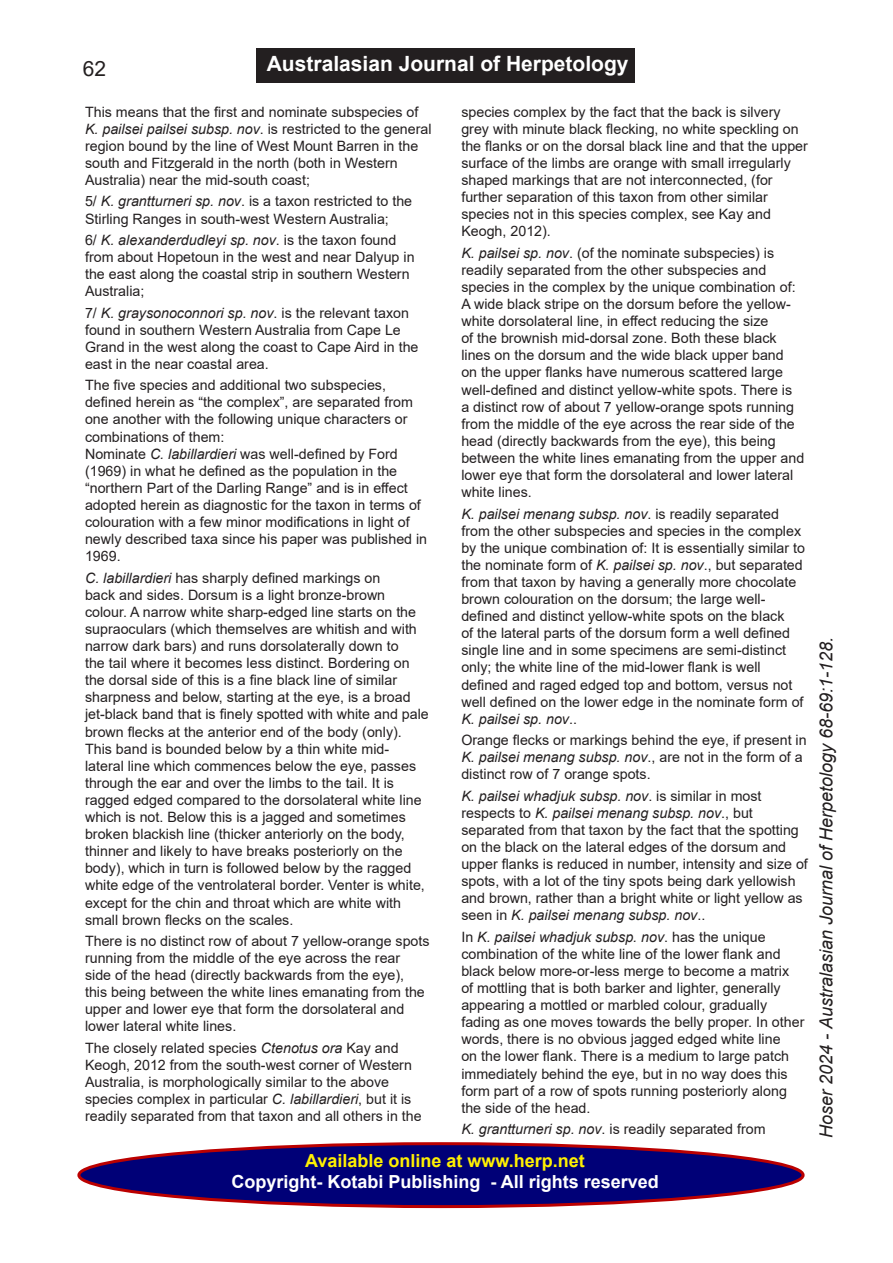
<style>
.page{position:relative;width:893px;height:1263px;background:#fff}
.page>*{position:absolute;margin:0;border:0;box-sizing:border-box;transform-origin:0 0}
.t1{font:700 21px "Arial";color:#fff}
.t2{font:21px "Arial";color:#231f20}
.t3{font:italic 18px "Arial";color:#231f20}
.t4{font:700 18px "Arial";color:#fff}
.t5{font:700 18px "Arial";color:#fff101}
.t6{font:14.25px/17.1px "Arial";color:#231f20}
.s1{font-style:italic}
</style>
<div class="page">
<div style="left:79px;top:1144px;width:724px;height:62px;background:#007;border-radius:50%"></div>
<div style="left:77px;top:1142px;width:728px;height:66px;border:3px solid #b00;border-radius:50%"></div>
<div style="left:256px;top:48px;width:379px;height:34px;background:#231f20"></div>
<h1 class="t2" style="left:83px;top:55px;width:25px">62</h1>
<h1 class="t1" style="left:267px;top:49px;width:363px">Australasian Journal of Herpetology</h1>
<p class="t6" style="left:85px;top:103px;width:348px">This means that the first and nominate subspecies of <span class="s1">K. pailsei pailsei subsp. nov</span>. is restricted to the general region bound by the line of West Mount Barren in the south and Fitzgerald in the north (both in Western Australia) near the mid-south coast;</p>
<p class="t6" style="left:85px;top:193px;width:329px">5/ <span class="s1">K. grantturneri sp. nov</span>. is a taxon restricted to the<br>Stirling Ranges in south-west Western Australia;</p>
<p class="t6" style="left:85px;top:231px;width:331px">6/ <span class="s1">K. alexanderdudleyi sp. nov</span>. is the taxon found from about Hopetoun in the west and near Dalyup in the east along the coastal strip in southern Western Australia;</p>
<p class="t6" style="left:85px;top:304px;width:335px">7/ <span class="s1">K. graysonoconnori sp. nov</span>. is the relevant taxon found in southern Western Australia from Cape Le Grand in the west along the coast to Cape Aird in the east in the near coastal area.</p>
<p class="t6" style="left:85px;top:377px;width:344px">The five species and additional two subspecies, defined herein as “the complex”, are separated from one another with the following unique characters or combinations of them:<br>Nominate <span class="s1">C. labillardieri</span> was well-defined by Ford (1969) in what he defined as the population in the “northern Part of the Darling Range” and is in effect adopted herein as diagnostic for the taxon in terms of colouration with a few minor modifications in light of newly described taxa since his paper was published in 1969.</p>
<p class="t6" style="left:85px;top:569px;width:345px"><span class="s1">C. labillardieri</span> has sharply defined markings on<br>back and sides. Dorsum is a light bronze-brown colour. A narrow white sharp-edged line starts on the supraoculars (which themselves are whitish and with narrow dark bars) and runs dorsolaterally down to<br>the tail where it becomes less distinct. Bordering on the dorsal side of this is a fine black line of similar sharpness and below, starting at the eye, is a broad jet-black band that is finely spotted with white and pale brown flecks at the anterior end of the body (only).<br>This band is bounded below by a thin white mid&shy;lateral line which commences below the eye, passes through the ear and over the limbs to the tail. It is ragged edged compared to the dorsolateral white line which is not. Below this is a jagged and sometimes broken blackish line (thicker anteriorly on the body, thinner and likely to have breaks posteriorly on the body), which in turn is followed below by the ragged white edge of the ventrolateral border. Venter is white, except for the chin and throat which are white with small brown flecks on the scales.</p>
<p class="t6" style="left:85px;top:932px;width:346px">There is no distinct row of about 7 yellow-orange spots running from the middle of the eye across the rear side of the head (directly backwards from the eye), this being between the white lines emanating from the upper and lower eye that form the dorsolateral and lower lateral white lines.</p>
<p class="t6" style="left:85px;top:1039px;width:338px">The closely related species <span class="s1">Ctenotus ora</span> Kay and Keogh, 2012 from the south-west corner of Western Australia, is morphologically similar to the above species complex in particular <span class="s1">C. labillardieri</span>, but it is readily separated from that taxon and all others in the</p>
<p class="t6" style="left:461px;top:103px;width:348px">species complex by the fact that the back is silvery grey with minute black flecking, no white speckling on the flanks or on the dorsal black line and that the upper surface of the limbs are orange with small irregularly shaped markings that are not interconnected, (for further separation of this taxon from other similar species not in this species complex, see Kay and Keogh, 2012).</p>
<p class="t6" style="left:461px;top:244px;width:344px"><span class="s1">K. pailsei sp. nov</span>. (of the nominate subspecies) is readily separated from the other subspecies and species in the complex by the unique combination of:<br>A wide black stripe on the dorsum before the yellow&shy;white dorsolateral line, in effect reducing the size<br>of the brownish mid-dorsal zone. Both these black lines on the dorsum and the wide black upper band<br>on the upper flanks have numerous scattered large well-defined and distinct yellow-white spots. There is<br>a distinct row of about 7 yellow-orange spots running from the middle of the eye across the rear side of the head (directly backwards from the eye), this being between the white lines emanating from the upper and lower eye that form the dorsolateral and lower lateral white lines.</p>
<p class="t6" style="left:461px;top:505px;width:345px"><span class="s1">K. pailsei menang subsp. nov</span>. is readily separated from the other subspecies and species in the complex by the unique combination of: It is essentially similar to the nominate form of <span class="s1">K. pailsei sp. nov</span>., but separated from that taxon by having a generally more chocolate brown colouration on the dorsum; the large well&shy;defined and distinct yellow-white spots on the black<br>of the lateral parts of the dorsum form a well defined single line and in some specimens are semi-distinct only; the white line of the mid-lower flank is well defined and raged edged top and bottom, versus not well defined on the lower edge in the nominate form of <span class="s1">K. pailsei sp. nov</span>..</p>
<p class="t6" style="left:461px;top:731px;width:347px">Orange flecks or markings behind the eye, if present in<br><span class="s1">K. pailsei menang subsp. nov</span>., are not in the form of a distinct row of 7 orange spots.</p>
<p class="t6" style="left:461px;top:787px;width:348px"><span class="s1">K. pailsei whadjuk subsp. nov</span>. is similar in most respects to <span class="s1">K. pailsei menang subsp. nov</span>., but separated from that taxon by the fact that the spotting on the black on the lateral edges of the dorsum and upper flanks is reduced in number, intensity and size of spots, with a lot of the tiny spots being dark yellowish and brown, rather than a bright white or light yellow as seen in <span class="s1">K. pailsei menang subsp. nov</span>..</p>
<p class="t6" style="left:461px;top:928px;width:344px">In <span class="s1">K. pailsei whadjuk subsp. nov</span>. has the unique combination of the white line of the lower flank and black below more-or-less merge to become a matrix of mottling that is both barker and lighter, generally appearing a mottled or marbled colour, gradually fading as one moves towards the belly proper. In other words, there is no obvious jagged edged white line<br>on the lower flank. There is a medium to large patch immediately behind the eye, but in no way does this form part of a row of spots running posteriorly along the side of the head.</p>
<p class="t6" style="left:461px;top:1120px;width:306px"><span class="s1">K. grantturneri sp. nov</span>. is readily separated from</p>
<p class="t5" style="left:305px;top:1148px;width:281px">Available online at www.herp.net</p>
<p class="t4" style="left:231px;top:1169px;width:429px">Copyright- Kotabi Publishing - All rights reserved</p>
<p class="t3" style="left:815px;top:1138px;width:502px;rotate:-90deg">Hoser 2024 - Australasian Journal of Herpetology 68-69:1-128.</p>
</div>
